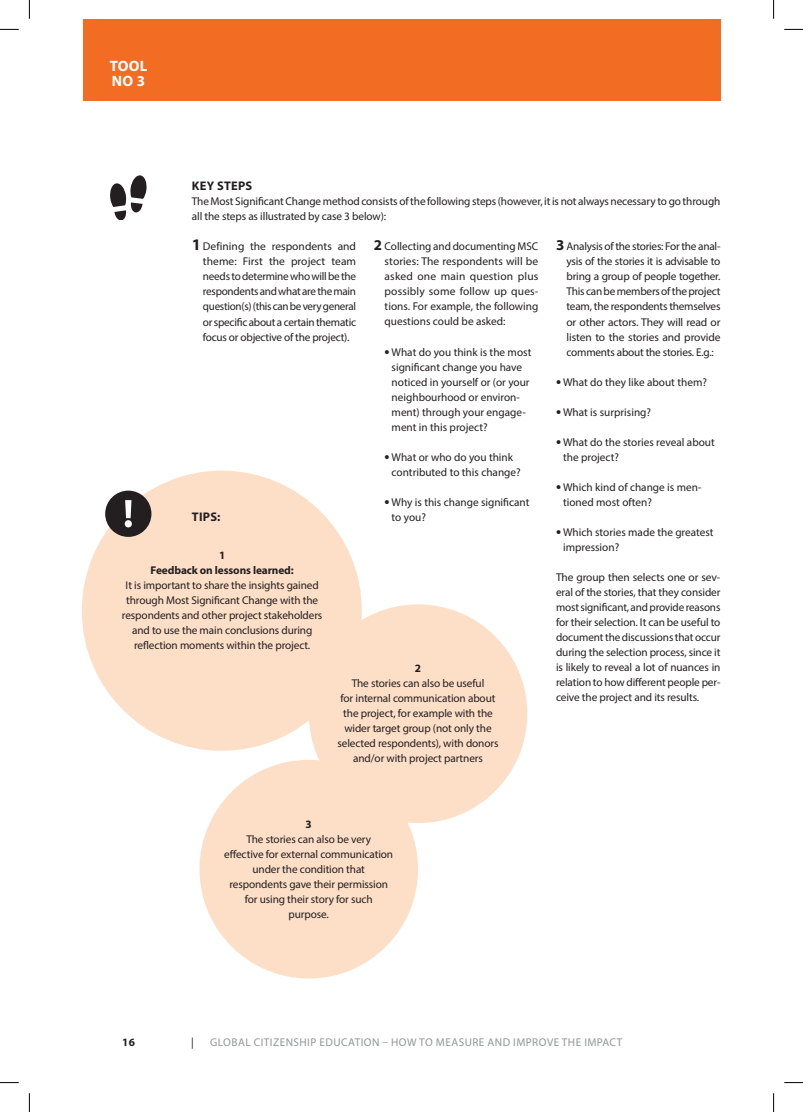
<style>
.page{position:relative;width:803px;height:1112px;background:#fff}
.page>*{position:absolute;margin:0;border:0;box-sizing:border-box;transform-origin:0 0}
.t1{font:700 15px/15px "Myriad Pro";letter-spacing:.02em;color:#fff}
.t2{font:700 12.5px "Myriad Pro";letter-spacing:.02em;color:#231f20}
.t3{font:11.25px/15px "Myriad Pro";letter-spacing:-.01em;color:#231f20}
.t4{font:11.25px "Myriad Pro";letter-spacing:.04em;color:#939598}
.t5{font:700 11.25px/15px "Myriad Pro";letter-spacing:-.01em;color:#231f20;text-align:center}
.s1{font-weight:700;font-size:16.25px}
.s2{font-weight:700;font-size:15px}
</style>
<div class="page">
<svg style="left:110px;top:175px;width:37px;height:44px"></svg>
<div style="left:82px;top:470px;width:280px;height:280px;background:#fddec7;border-radius:50%"></div>
<div style="left:199px;top:759px;width:219px;height:219px;background:#fddec7;border-radius:50%"></div>
<div style="left:309px;top:604px;width:218px;height:218px;background:#fddec7;border-radius:50%"></div>
<div style="left:105px;top:490px;width:46px;height:46px;background:#231f20;border-radius:50%"></div>
<svg style="left:125px;top:500px;width:7px;height:27px"></svg>
<div style="left:83px;top:19px;width:637px;height:81px;background:#f36c24"></div>
<svg style="left:0;top:29px;width:19px;height:1px"></svg>
<svg style="left:784px;top:29px;width:19px;height:1px"></svg>
<svg style="left:0;top:1082px;width:19px;height:1px"></svg>
<svg style="left:784px;top:1082px;width:19px;height:1px"></svg>
<svg style="left:29px;top:0;width:1px;height:19px"></svg>
<svg style="left:29px;top:1093px;width:1px;height:18px"></svg>
<svg style="left:773px;top:0;width:1px;height:19px"></svg>
<svg style="left:773px;top:1093px;width:1px;height:18px"></svg>
<h1 class="t1" style="left:110px;top:58px;width:39px">TOOL<br>NO 3</h1>
<p class="t2" style="left:192px;top:178px;width:62px">KEY STEPS</p>
<p class="t3" style="left:192px;top:194px;width:530px">The Most Significant Change method consists of the following steps (however, it is not always necessary to go through all the steps as illustrated by case 3 below):</p>
<p class="t3" style="left:203px;top:239px;width:155px;text-align:justify;text-indent:-11px"><span class="s1">1</span> Defining the respondents and theme: First the project team needs to determine who will be the respondents and what are the main question(s) (this can be very general or specific about a certain thematic focus or objective of the project).</p>
<p class="t3" style="left:385px;top:239px;width:155px;text-align:justify;text-indent:-11px"><span class="s2">2</span> Collecting and documenting MSC stories: The respondents will be asked one main question plus possibly some follow up ques&shy;tions. For example, the following questions could be asked:</p>
<p class="t3" style="left:392px;top:344px;width:141px;text-indent:-7px"><span class="s2">•</span> What do you think is the most significant change you have noticed in yourself or (or your neighbourhood or environ&shy;ment) through your engage&shy;ment in this project?</p>
<p class="t3" style="left:392px;top:449px;width:131px;text-indent:-7px"><span class="s2">•</span> What or who do you think contributed to this change?</p>
<p class="t3" style="left:392px;top:494px;width:139px;text-indent:-7px"><span class="s2">•</span> Why is this change significant to you?</p>
<p class="t2" style="left:192px;top:508px;width:30px">TIPS:</p>
<p class="t5" style="left:151px;top:547px;width:145px">1<br>Feedback on lessons learned:</p>
<p class="t3" style="left:122px;top:577px;width:202px;text-align:center">It is important to share the insights gained through Most Significant Change with the respondents and other project stakeholders and to use the main conclusions during reflection moments within the project.</p>
<p class="t5" style="left:415px;top:660px;width:8px">2</p>
<p class="t3" style="left:337px;top:675px;width:162px;text-align:center">The stories can also be useful<br>for internal communication about the project, for example with the wider target group (not only the selected respondents), with donors and/or with project partners</p>
<p class="t3" style="left:566px;top:239px;width:155px;text-align:justify;text-indent:-10px"><span class="s2">3</span> Analysis of the stories: For the anal&shy;ysis of the stories it is advisable to bring a group of people together.<br>This can be members of the project team, the respondents themselves or other actors. They will read or listen to the stories and provide comments about the stories. E.g.:</p>
<p class="t3" style="left:556px;top:374px;width:152px"><span class="s2">•</span> What do they like about them?</p>
<p class="t3" style="left:556px;top:404px;width:97px"><span class="s2">•</span> What is surprising?</p>
<p class="t3" style="left:563px;top:434px;width:153px;text-indent:-7px"><span class="s2">•</span> What do the stories reveal about the project?</p>
<p class="t3" style="left:563px;top:479px;width:140px;text-indent:-7px"><span class="s2">•</span> Which kind of change is men&shy;tioned most often?</p>
<p class="t3" style="left:563px;top:524px;width:152px;text-indent:-7px"><span class="s2">•</span> Which stories made the greatest impression?</p>
<p class="t3" style="left:556px;top:569px;width:166px;text-align:justify">The group then selects one or sev&shy;eral of the stories, that they consider most significant, and provide reasons for their selection. It can be useful to document the discussions that occur during the selection process, since it is likely to reveal a lot of nuances in relation to how different people per&shy;ceive the project and its results.</p>
<p class="t5" style="left:306px;top:815px;width:8px">3</p>
<p class="t3" style="left:224px;top:831px;width:170px;text-align:center">The stories can also be very<br>effective for external communication under the condition that respondents gave their permission for using their story for such purpose.</p>
<p class="t5" style="left:122px;top:1034px;width:14px">16</p>
<p class="t3" style="left:191px;top:1034px;width:4px">|</p>
<p class="t4" style="left:210px;top:1035px;width:414px">GLOBAL CITIZENSHIP EDUCATION – HOW TO MEASURE AND IMPROVE THE IMPACT</p>
</div>
